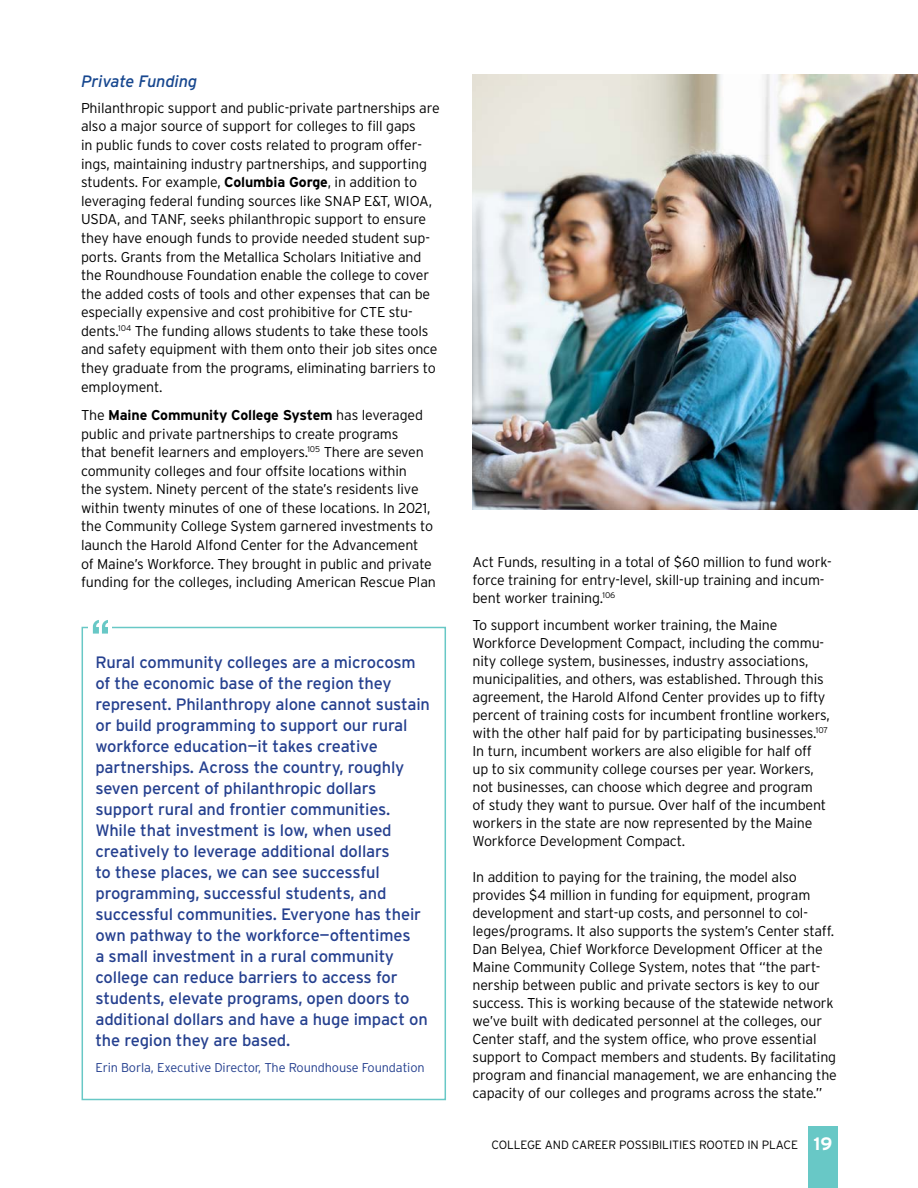
<style>
.page{position:relative;width:918px;height:1188px;background:#fff}
.page>*{position:absolute;margin:0;border:0;box-sizing:border-box;transform-origin:0 0}
.t1{font:16.5px/21px "Interstate";letter-spacing:-.01em;color:#25408f}
.t2{font:italic 16.5px "Interstate";letter-spacing:-.01em;color:#17478f}
.text{font:300 14.25px/18px "Interstate";letter-spacing:-.01em;color:#000}
.Quote_sig{font:300 12.75px "Interstate";letter-spacing:-.01em;color:#25408f}
.t3{font:300 12px "Interstate";letter-spacing:-.01em;color:#000}
.s1{font-weight:700}
.s2{font-weight:700;font-size:18px;color:#fff}
</style>
<div class="page">
<div style="left:808px;top:1127px;width:30px;height:61px;background:#68c8c6"></div>
<div style="left:82px;top:627px;width:364px;height:473px;border:2px solid #68c8c6"></div>
<div style="left:88px;top:623px;width:24px;height:11px;background:#fff"></div>
<svg style="left:93px;top:620px;width:15px;height:14px"></svg>
<img style="left:472px;top:74px;width:446px;height:436px">
<h2 class="t2" style="left:81px;top:72px;width:118px">Private Funding</h2>
<p class="text" style="left:81px;top:98px;width:360px;line-height:18.6px">Philanthropic support and public-private partnerships are also a major source of support for colleges to fill gaps<br>in public funds to cover costs related to program offer&shy;ings, maintaining industry partnerships, and supporting students. For example, <span class="s1">Columbia Gorge</span>, in addition to leveraging federal funding sources like SNAP E&amp;T, WIOA, USDA, and TANF, seeks philanthropic support to ensure they have enough funds to provide needed student sup&shy;ports. Grants from the Metallica Scholars Initiative and the Roundhouse Foundation enable the college to cover the added costs of tools and other expenses that can be especially expensive and cost prohibitive for CTE stu&shy;dents.<sup>104</sup> The funding allows students to take these tools and safety equipment with them onto their job sites once they graduate from the programs, eliminating barriers to employment.</p>
<p class="text" style="left:81px;top:406px;width:357px;line-height:18.6px">The <span class="s1">Maine Community College System</span> has leveraged public and private partnerships to create programs<br>that benefit learners and employers.<sup>105</sup> There are seven community colleges and four offsite locations within<br>the system. Ninety percent of the state’s residents live within twenty minutes of one of these locations. In 2021, the Community College System garnered investments to launch the Harold Alfond Center for the Advancement<br>of Maine’s Workforce. They brought in public and private funding for the colleges, including American Rescue Plan</p>
<p class="t1" style="left:95px;top:651px;width:336px">Rural community colleges are a microcosm of the economic base of the region they represent. Philanthropy alone cannot sustain or build programming to support our rural workforce education—it takes creative partnerships. Across the country, roughly seven percent of philanthropic dollars support rural and frontier communities.<br>While that investment is low, when used creatively to leverage additional dollars<br>to these places, we can see successful programming, successful students, and successful communities. Everyone has their own pathway to the workforce—oftentimes<br>a small investment in a rural community college can reduce barriers to access for students, elevate programs, open doors to additional dollars and have a huge impact on the region they are based.</p>
<p class="Quote_sig" style="left:95px;top:1060px;width:331px">Erin Borla, Executive Director, The Roundhouse Foundation</p>
<p class="text" style="left:472px;top:552px;width:361px">Act Funds, resulting in a total of $60 million to fund work&shy;force training for entry-level, skill-up training and incum&shy;bent worker training.<sup>106</sup></p>
<p class="text" style="left:472px;top:616px;width:359px">To support incumbent worker training, the Maine Workforce Development Compact, including the commu&shy;nity college system, businesses, industry associations, municipalities, and others, was established. Through this agreement, the Harold Alfond Center provides up to fifty percent of training costs for incumbent frontline workers, with the other half paid for by participating businesses.<sup>107<br></sup>In turn, incumbent workers are also eligible for half off up to six community college courses per year. Workers, not businesses, can choose which degree and program<br>of study they want to pursue. Over half of the incumbent workers in the state are now represented by the Maine Workforce Development Compact.</p>
<p class="text" style="left:472px;top:868px;width:366px">In addition to paying for the training, the model also provides $4 million in funding for equipment, program development and start-up costs, and personnel to col&shy;leges/programs. It also supports the system’s Center staff.<br>Dan Belyea, Chief Workforce Development Officer at the Maine Community College System, notes that “the part&shy;nership between public and private sectors is key to our success. This is working because of the statewide network we’ve built with dedicated personnel at the colleges, our Center staff, and the system office, who prove essential support to Compact members and students. By facilitating program and financial management, we are enhancing the capacity of our colleges and programs across the state.”</p>
<p class="t3" style="left:491px;top:1138px;width:342px">COLLEGE AND CAREER POSSIBILITIES ROOTED IN PLACE <span class="s2">19</span></p>
</div>
